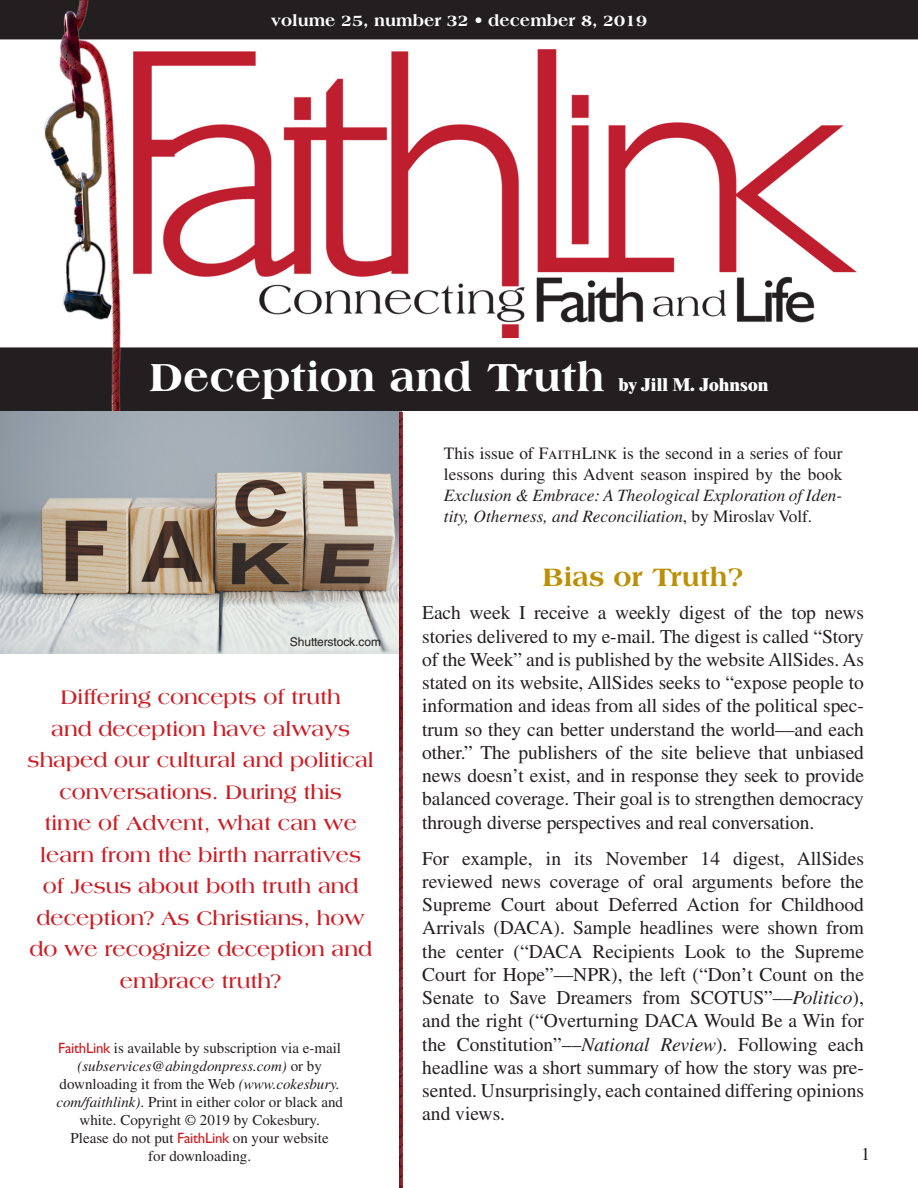
<style>
.page{position:relative;width:918px;height:1188px;background:#fff}
.page>*{position:absolute;margin:0;border:0;box-sizing:border-box;transform-origin:0 0}
.t1{font:800 42px "Americana Std";color:#fff}
.Section_subhead{font:800 27px "Americana Std";color:#bb9006}
.Focus_page_1{font:700 21px/31.5px "Americana Std";color:#cc1c23;text-align:center}
.body_copy{font:19.5px/23.2px "Times LT Std";letter-spacing:-.005em;color:#231f20;text-align:justify}
.t2{font:800 18px "Times LT Std";color:#fff}
.t3{font:18px "Times LT Std";color:#231f20}
.body_copy-2{font:17.25px/21px "Times LT Std";color:#231f20;text-align:justify}
.t4{font:800 16.5px "Americana Std";color:#fff}
.t5{font:15px/18px "Times LT Std";color:#231f20;text-align:center}
.t6{font:12px "Helvetica LT Std";color:#231f20}
.s1{font-family:"Gill Sans Std";color:#cc1c23}
.s2{font-style:italic}
</style>
<div class="page">
<img style="left:0;top:411px;width:401px;height:243px">
<img style="left:400px;top:413px;width:3px;height:775px">
<img style="left:0;top:0;width:918px;height:411px">
<p class="t4" style="left:271px;top:11px;width:378px">volume 25, number 32 • december 8, 2019</p>
<p class="t1" style="left:150px;top:352px;width:457px">Deception and Truth</p>
<p class="t2" style="left:619px;top:373px;width:151px">by Jill M. Johnson</p>
<p class="t6" style="left:290px;top:635px;width:93px">Shutterstock.com</p>
<p class="Focus_page_1" style="left:28px;top:682px;width:348px">Differing concepts of truth<br>and deception have always shaped our cultural and political conversations. During this<br>time of Advent, what can we learn from the birth narratives of Jesus about both truth and deception? As Christians, how do we recognize deception and embrace truth?</p>
<p class="t5" style="left:56px;top:1039px;width:288px"><span class="s1">FaithLink</span> is available by subscription via e-mail <span class="s2">(subservices@abingdonpress.com)</span> or by downloading it from the Web <span class="s2">(www.cokesbury. com/faithlink)</span>. Print in either color or black and white. Copyright © 2019 by Cokesbury.<br>Please do not put <span class="s1">FaithLink</span> on your website<br>for downloading.</p>
<p class="body_copy-2" style="left:444px;top:442px;width:400px">This issue of FaithLink is the second in a series of four lessons during this Advent season inspired by the book <span class="s2">Exclusion &amp; Embrace: A Theological Exploration of Iden&shy;tity, Otherness, and Reconciliation</span>, by Miroslav Volf.</p>
<p class="Section_subhead" style="left:543px;top:561px;width:202px">Bias or Truth?</p>
<p class="body_copy" style="left:422px;top:601px;width:443px">Each week I receive a weekly digest of the top news stories delivered to my e-mail. The digest is called “Story of the Week” and is published by the website AllSides. As stated on its website, AllSides seeks to “expose people to information and ideas from all sides of the political spec&shy;trum so they can better understand the world––and each other.” The publishers of the site believe that unbiased news doesn’t exist, and in response they seek to provide balanced coverage. Their goal is to strengthen democracy through diverse perspectives and real conversation.</p>
<p class="body_copy" style="left:422px;top:846px;width:443px">For example, in its November 14 digest, AllSides reviewed news coverage of oral arguments before the Supreme Court about Deferred Action for Childhood Arrivals (DACA). Sample headlines were shown from the center (“DACA Recipients Look to the Supreme Court for Hope”––NPR), the left (“Don’t Count on the Senate to Save Dreamers from SCOTUS”––<span class="s2">Politico</span>), and the right (“Overturning DACA Would Be a Win for the Constitution”––<span class="s2">National Review</span>). Following each headline was a short summary of how the story was pre&shy;sented. Unsurprisingly, each contained differing opinions and views.</p>
<p class="t3" style="left:861px;top:1144px;width:10px">1</p>
</div>
